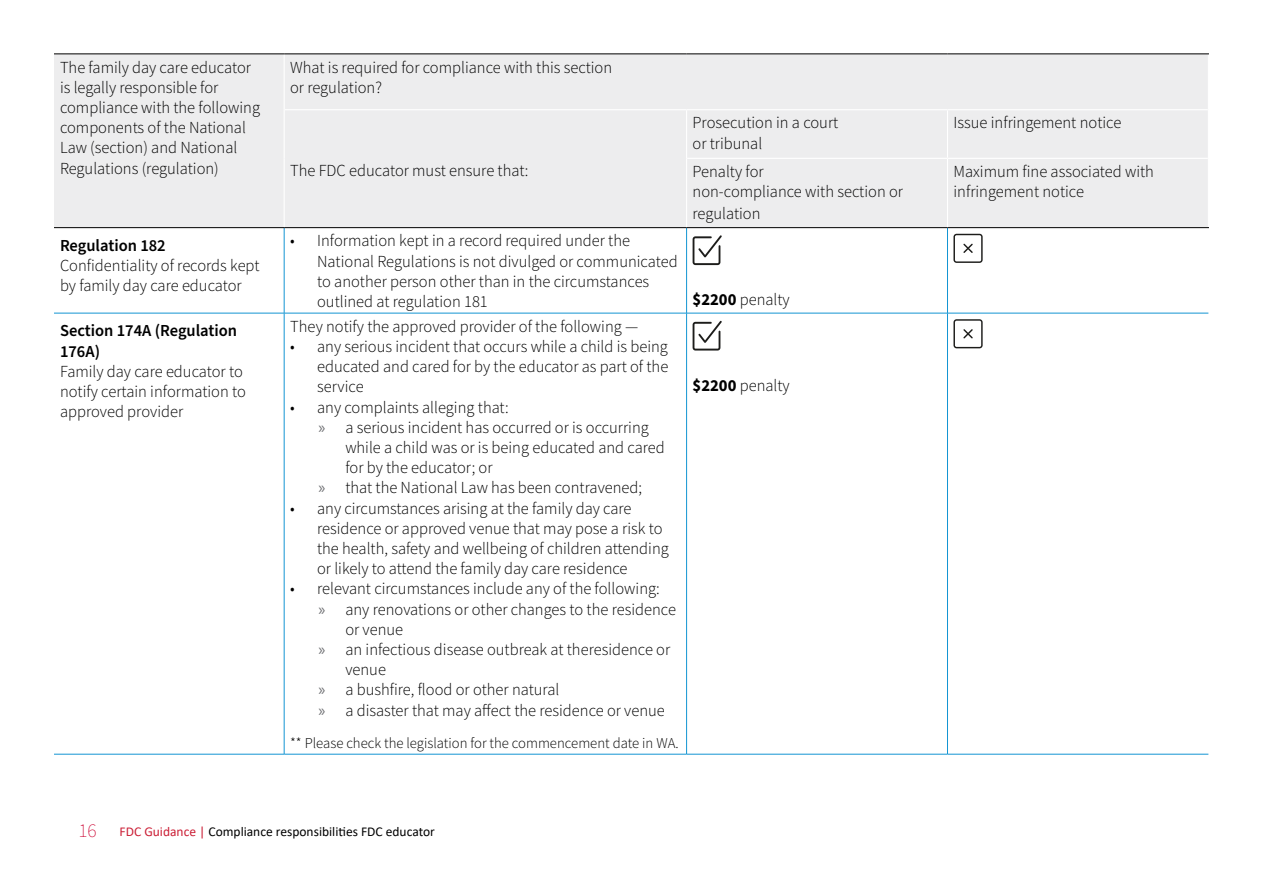
<style>
.page{position:relative;width:1263px;height:893px;background:#fff}
.page>*{position:absolute;margin:0;border:0;box-sizing:border-box;transform-origin:0 0}
.t1{font:16.8px/20.2px "Source Sans Variable";color:#000}
.t2{font:600 16.8px/20.2px "Source Sans Pro";color:#000}
.t3{font:15px "Source Sans Variable";color:#000}
.t4{font:13.5px "Calibri";color:#000}
.s1{font-family:"Myriad Pro";color:#6d6e71}
.s2{font-family:"Source Sans Pro";font-weight:700}
.s3{font-family:"Source Sans Pro";font-weight:200;font-size:19.5px;color:#cc0432}
.s4{color:#cb1f36}
</style>
<div class="page">
<div style="left:54px;top:55px;width:1154px;height:172px;background:#ededee"></div>
<hr style="left:284px;top:228px;width:1px;height:85px;background:#1395d3">
<hr style="left:686px;top:228px;width:1px;height:85px;background:#1395d3">
<hr style="left:947px;top:228px;width:1px;height:85px;background:#1395d3">
<hr style="left:284px;top:313px;width:1px;height:441px;background:#1395d3">
<hr style="left:686px;top:313px;width:1px;height:441px;background:#1395d3">
<hr style="left:947px;top:313px;width:1px;height:441px;background:#1395d3">
<hr style="left:54px;top:313px;width:230px;height:1px;background:#1395d3">
<hr style="left:284px;top:313px;width:403px;height:1px;background:#1395d3">
<hr style="left:687px;top:313px;width:260px;height:1px;background:#1395d3">
<hr style="left:947px;top:313px;width:261px;height:1px;background:#1395d3">
<hr style="left:54px;top:754px;width:230px;height:1px;background:#1395d3">
<hr style="left:284px;top:754px;width:403px;height:1px;background:#1395d3">
<hr style="left:687px;top:754px;width:260px;height:1px;background:#1395d3">
<hr style="left:947px;top:754px;width:261px;height:1px;background:#1395d3">
<hr style="left:686px;top:110px;width:1px;height:48px;background:#fff">
<hr style="left:947px;top:110px;width:1px;height:48px;background:#fff">
<hr style="left:686px;top:158px;width:1px;height:69px;background:#fff">
<hr style="left:947px;top:159px;width:1px;height:68px;background:#fff">
<hr style="left:285px;top:109px;width:402px;height:1px;background:#fff">
<hr style="left:687px;top:109px;width:260px;height:1px;background:#fff">
<hr style="left:947px;top:109px;width:261px;height:1px;background:#fff">
<hr style="left:687px;top:158px;width:260px;height:1px;background:#fff">
<hr style="left:947px;top:158px;width:261px;height:1px;background:#fff">
<hr style="left:284px;top:54px;width:1px;height:56px;background:#fff">
<hr style="left:284px;top:110px;width:1px;height:48px;background:#fff">
<hr style="left:284px;top:158px;width:1px;height:69px;background:#fff">
<hr style="left:54px;top:54px;width:230px;height:1px;background:#000">
<hr style="left:54px;top:227px;width:230px;height:1px;background:#000">
<hr style="left:284px;top:54px;width:403px;height:1px;background:#000">
<hr style="left:687px;top:54px;width:260px;height:1px;background:#000">
<hr style="left:947px;top:54px;width:262px;height:1px;background:#000">
<hr style="left:284px;top:227px;width:403px;height:1px;background:#000">
<hr style="left:687px;top:227px;width:260px;height:1px;background:#000">
<hr style="left:947px;top:227px;width:262px;height:1px;background:#000">
<svg style="left:693px;top:235px;width:29px;height:30px"></svg>
<svg style="left:953px;top:234px;width:30px;height:29px"></svg>
<svg style="left:693px;top:321px;width:29px;height:30px"></svg>
<svg style="left:953px;top:319px;width:30px;height:29px"></svg>
<p class="t1" style="left:60px;top:57px;width:202px">The family day care educator is legally responsible for compliance with the following components of the National<br>Law (section) and National<br>Regulations (regulation)</p>
<p class="t1" style="left:290px;top:57px;width:323px">What is required for compliance with this section or regulation?</p>
<p class="t1" style="left:290px;top:160px;width:240px">The FDC educator must ensure that:</p>
<p class="t2" style="left:60px;top:236px;width:107px">Regulation 182</p>
<p class="t1" style="left:60px;top:256px;width:201px">Confidentiality of records kept by family day care educator</p>
<p class="t2" style="left:60px;top:321px;width:179px">Section 174A (Regulation<br>176A)</p>
<p class="t1" style="left:60px;top:361px;width:187px">Family day care educator to notify certain information to approved provider</p>
<p class="t1" style="left:317px;top:231px;width:362px;text-indent:-27px">• Information kept in a record required under the National Regulations is not divulged or communicated to another person other than in the circumstances outlined at regulation 181</p>
<p class="t1" style="left:290px;top:316px;width:350px">They notify the approved provider of the following —</p>
<p class="t1" style="left:317px;top:336px;width:353px;text-align:justify;text-indent:-27px">• any serious incident that occurs while a child is being educated and cared for by the educator as part of the service</p>
<p class="t1" style="left:290px;top:397px;width:220px">• any complaints alleging that:</p>
<p class="t1" style="left:318px;top:417px;width:332px"><span class="s1">»</span> a serious incident has occurred or is occurring</p>
<p class="t1" style="left:345px;top:437px;width:321px">while a child was or is being educated and cared</p>
<p class="t1" style="left:345px;top:458px;width:149px">for by the educator; or</p>
<p class="t1" style="left:318px;top:478px;width:325px"><span class="s1">»</span> that the National Law has been contravened;</p>
<p class="t1" style="left:317px;top:498px;width:353px;text-indent:-27px">• any circumstances arising at the family day care residence or approved venue that may pose a risk to the health, safety and wellbeing of children attending or likely to attend the family day care residence</p>
<p class="t1" style="left:290px;top:579px;width:371px">• relevant circumstances include any of the following:</p>
<p class="t1" style="left:318px;top:599px;width:359px"><span class="s1">»</span> any renovations or other changes to the residence</p>
<p class="t1" style="left:345px;top:619px;width:59px">or venue</p>
<p class="t1" style="left:318px;top:639px;width:353px"><span class="s1">»</span> an infectious disease outbreak at theresidence or</p>
<p class="t1" style="left:345px;top:660px;width:42px">venue</p>
<p class="t1" style="left:318px;top:680px;width:243px"><span class="s1">»</span> a bushfire, flood or other natural</p>
<p class="t1" style="left:318px;top:700px;width:348px"><span class="s1">»</span> a disaster that may affect the residence or venue</p>
<p class="t3" style="left:290px;top:734px;width:390px">** Please check the legislation for the commencement date in WA.</p>
<p class="t1" style="left:693px;top:113px;width:147px">Prosecution in a court or tribunal</p>
<p class="t1" style="left:953px;top:113px;width:169px">Issue infringement notice</p>
<p class="t1" style="left:693px;top:161px;width:212px">Penalty for<br>non-compliance with section or</p>
<p class="t1" style="left:693px;top:204px;width:69px">regulation</p>
<p class="t1" style="left:953px;top:161px;width:202px">Maximum fine associated with infringement notice</p>
<p class="t1" style="left:693px;top:290px;width:99px"><span class="s2">$2200</span> penalty</p>
<p class="t1" style="left:693px;top:375px;width:99px"><span class="s2">$2200</span> penalty</p>
<p class="t4" style="left:78px;top:822px;width:358px"><span class="s3">16</span> <span class="s4">FDC Guidance |</span> Compliance responsibilities FDC educator</p>
</div>
